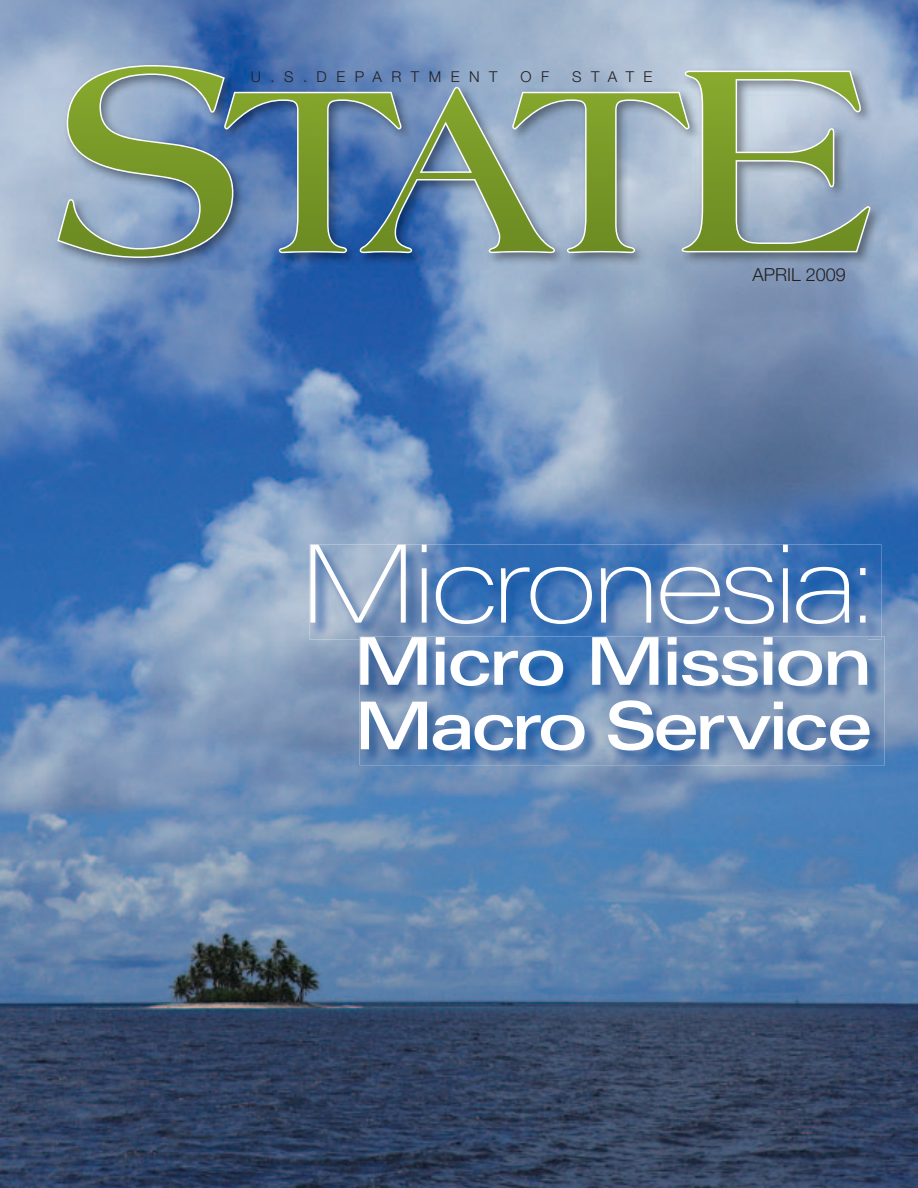
<style>
.page{position:relative;width:918px;height:1188px;background:#fff}
.page>*{position:absolute;margin:0;border:0;box-sizing:border-box;transform-origin:0 0}
.t1{font:100 108px "Linotype Univers Extd";letter-spacing:-.06em;color:#fff}
.t2{font:500 66px/64.5px "Linotype Univers Extd";letter-spacing:-.04em;color:#fff}
.t3{font:300 18px "Helvetica Neue LT Pro";color:#231f20}
.t4{font:300 15px "Helvetica Neue LT Pro";letter-spacing:.63em;color:#231f20}
</style>
<div class="page">
<img style="left:0;top:0;width:918px;height:1188px">
<img style="left:53px;top:61px;width:828px;height:209px">
<svg style="left:57px;top:65px;width:813px;height:193px;background:#859f99"></svg>
<img style="left:360px;top:636px;width:525px;height:129px">
<img style="left:360px;top:640px;width:507px;height:46px">
<img style="left:310px;top:544px;width:571px;height:96px">
<img style="left:360px;top:636px;width:521px;height:4px">
<img style="left:360px;top:637px;width:507px;height:3px">
<p class="t4" style="left:251px;top:67px;width:248px">U.S.DEPARTMENT</p>
<p class="t4" style="left:520px;top:67px;width:30px">O F</p>
<p class="t4" style="left:572px;top:67px;width:82px">STATE</p>
<p class="t3" style="left:753px;top:263px;width:95px">APRIL 2009</p>
<h1 class="t1" style="left:298px;top:523px;width:585px">Micronesia:</h1>
<p class="t2" style="left:354px;top:628px;width:520px">Micro Mission<br>Macro Service</p>
</div>
